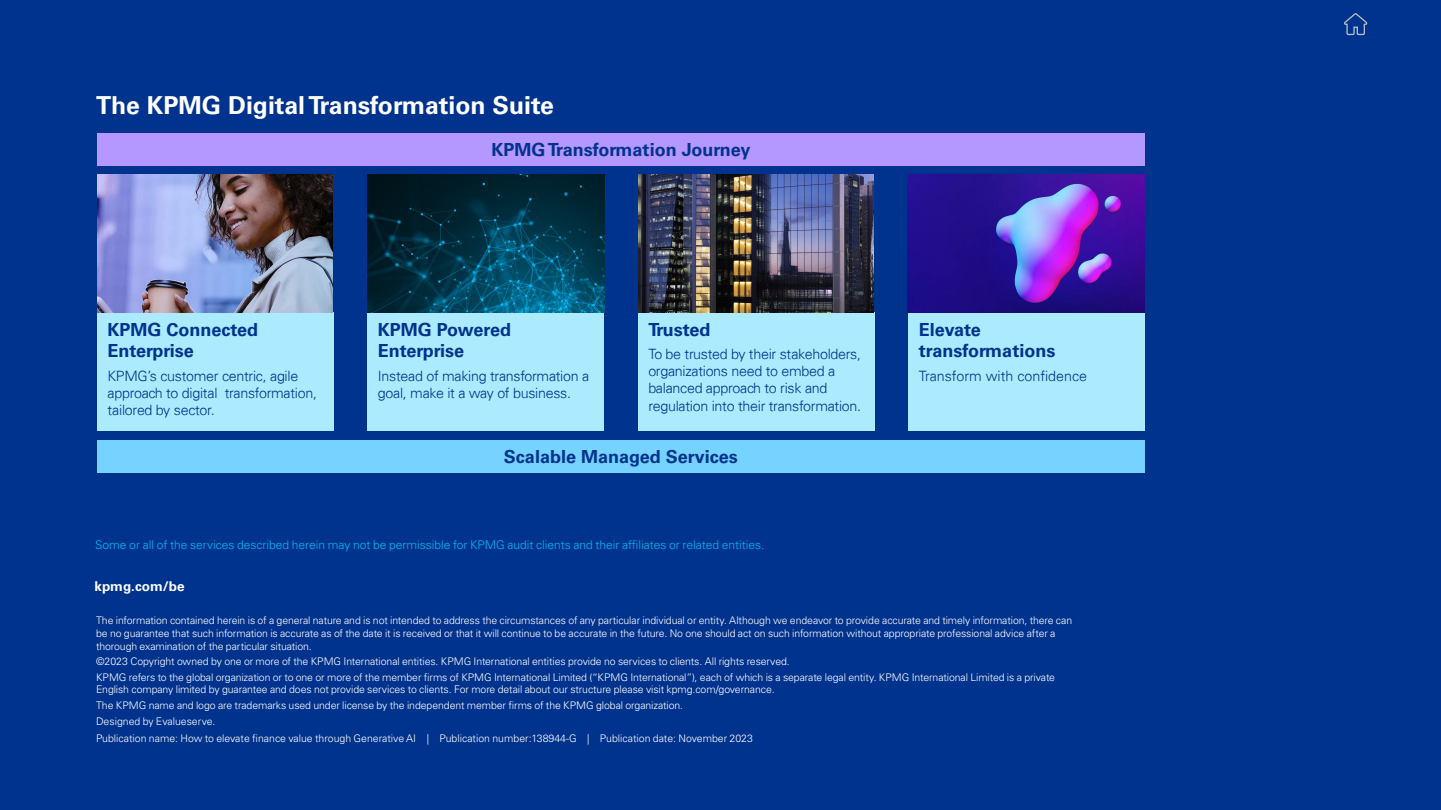
<style>
.page{position:relative;width:1441px;height:810px;background:#fff}
.page>*{position:absolute;margin:0;border:0;box-sizing:border-box;transform-origin:0 0}
.t1{font:700 24.75px "Univers LT Pro 65";color:#fff}
.t2{font:700 18px/21.6px "Univers LT Pro 65";color:#00338d}
.t3{font:300 14.25px/17.1px "Univers 45";letter-spacing:-.02em;color:#00338d}
.t4{font:300 14.25px "Univers 45";color:#00338d}
.t5{font:700 13.5px "Univers LT Std";color:#fff}
.t6{font:300 12px "Univers LT Std";color:#00b8f5}
.t7{font:300 10.5px/15.6px "Univers LT Std";letter-spacing:-.01em;color:#fff}
</style>
<div class="page">
<div style="left:0;top:0;width:1440px;height:810px;background:#00338d"></div>
<div style="left:97px;top:312px;width:237px;height:118px;background:#aceaff"></div>
<div style="left:367px;top:312px;width:237px;height:118px;background:#aceaff"></div>
<div style="left:637px;top:312px;width:237px;height:118px;background:#aceaff"></div>
<div style="left:97px;top:440px;width:1047px;height:32px;background:#76d2ff"></div>
<div style="left:97px;top:134px;width:1047px;height:32px;background:#b497ff"></div>
<div style="left:908px;top:312px;width:236px;height:118px;background:#aceaff"></div>
<img style="left:98px;top:175px;width:235px;height:137px">
<img style="left:368px;top:175px;width:236px;height:137px">
<img style="left:638px;top:175px;width:235px;height:137px">
<img style="left:907px;top:175px;width:237px;height:137px">
<svg style="left:1344px;top:13px;width:24px;height:23px"></svg>
<h1 class="t1" style="left:96px;top:88px;width:459px">The KPMG Digital Transformation Suite</h1>
<h2 class="t2" style="left:491px;top:138px;width:260px">KPMG Transformation Journey</h2>
<h2 class="t2" style="left:107px;top:318px;width:152px">KPMG Connected<br>Enterprise</h2>
<h3 class="t3" style="left:107px;top:367px;width:211px">KPMG’s customer centric, agile approach to digital transformation, tailored by sector.</h3>
<h2 class="t2" style="left:378px;top:318px;width:135px">KPMG Powered<br>Enterprise</h2>
<h3 class="t3" style="left:378px;top:367px;width:213px">Instead of making transformation a goal, make it a way of business.</h3>
<h2 class="t2" style="left:648px;top:318px;width:64px">Trusted</h2>
<h3 class="t3" style="left:648px;top:346px;width:214px">To be trusted by their stakeholders, organizations need to embed a balanced approach to risk and regulation into their transformation.</h3>
<h2 class="t2" style="left:504px;top:445px;width:235px">Scalable Managed Services</h2>
<p class="t6" style="left:95px;top:538px;width:670px">Some or all of the services described herein may not be permissible for KPMG audit clients and their affiliates or related entities.</p>
<p class="t5" style="left:94px;top:579px;width:91px">kpmg.com/be</p>
<h2 class="t2" style="left:918px;top:318px;width:138px">Elevate transformations</h2>
<h3 class="t4" style="left:918px;top:367px;width:170px">Transform with confidence</h3>
<p class="t7" style="left:96px;top:614px;width:977px;line-height:12.6px">The information contained herein is of a general nature and is not intended to address the circumstances of any particular individual or entity. Although we endeavor to provide accurate and timely information, there can be no guarantee that such information is accurate as of the date it is received or that it will continue to be accurate in the future. No one should act on such information without appropriate professional advice after a thorough examination of the particular situation.</p>
<p class="t7" style="left:96px;top:654px;width:960px">©2023 Copyright owned by one or more of the KPMG International entities. KPMG International entities provide no services to clients. All rights reserved.<br>KPMG refers to the global organization or to one or more of the member firms of KPMG International Limited (“KPMG International”), each of which is a separate legal entity. KPMG International Limited is a private</p>
<p class="t7" style="left:96px;top:682px;width:680px">English company limited by guarantee and does not provide services to clients. For more detail about our structure please visit kpmg.com/governance.<br>The KPMG name and logo are trademarks used under license by the independent member firms of the KPMG global organization.<br>Designed by Evalueserve.</p>
<p class="t7" style="left:96px;top:730px;width:658px">Publication name: How to elevate finance value through Generative AI | Publication number:138944-G | Publication date: November 2023</p>
</div>
